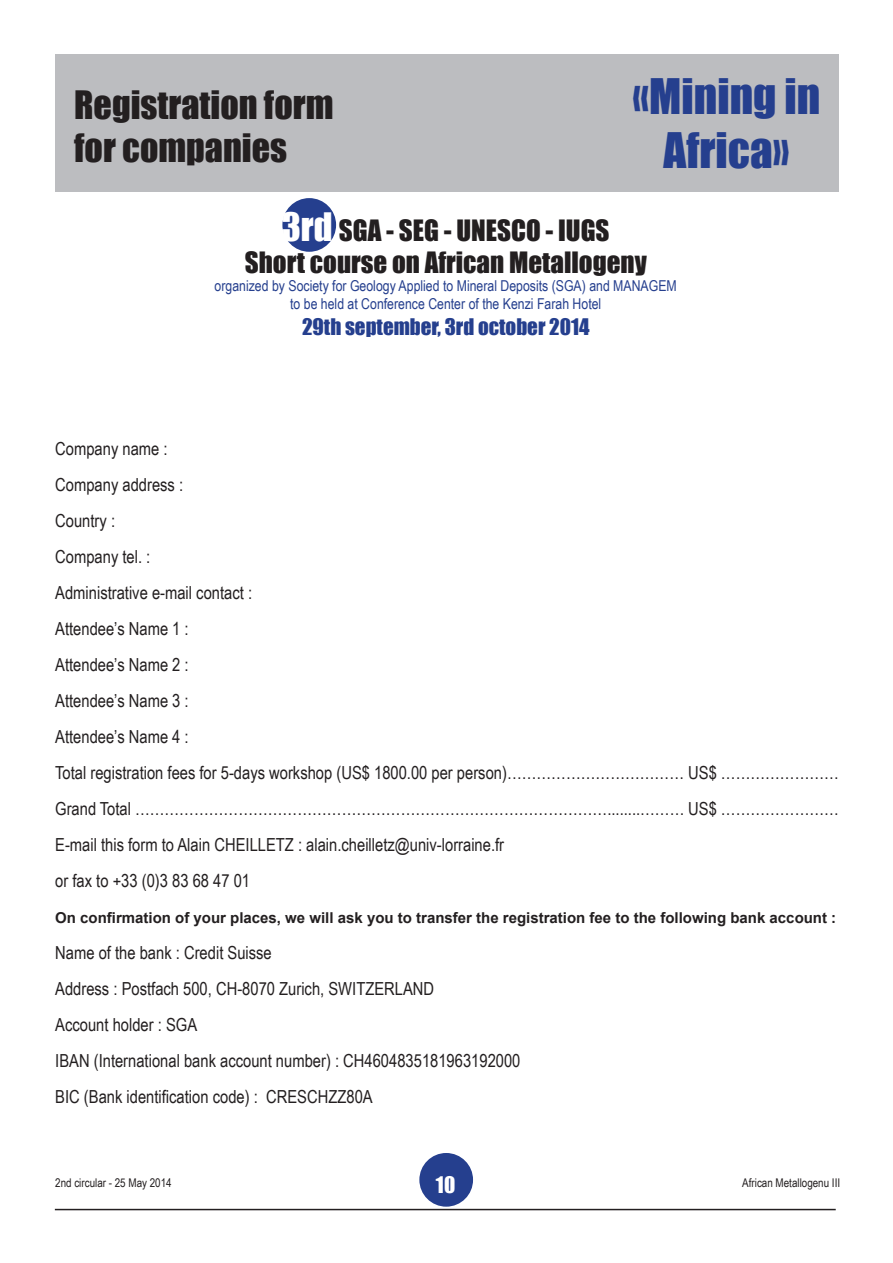
<style>
.page{position:relative;width:893px;height:1263px;background:#fff}
.page>*{position:absolute;margin:0;border:0;box-sizing:border-box;transform-origin:0 0}
.t1{font:45px/54px "Impact";color:#253f8e;text-align:center}
.t2{font:36px "Impact";color:#231f20}
.t3{font:27px "Impact";color:#231f20}
.t4{font:21px "Impact";color:#253f8e}
.t5{font:21px "Impact";color:#fff}
.t6{font:18px "Arial Narrow";color:#231f20}
.t7{font:15px "Arial Narrow";color:#253f8e}
.t8{font:700 15px "Arial";color:#231f20}
.t9{font:12px "Arial Narrow";color:#231f20}
.s1{font-size:36px;color:#fff}
</style>
<div class="page">
<div style="left:55px;top:54px;width:784px;height:137px;background:#bcbdc0"></div>
<div style="left:419px;top:1153px;width:54px;height:54px;background:#253f8e;border-radius:50%"></div>
<hr style="left:55px;top:1209px;width:781px;height:1px;background:#231f20">
<div style="left:282px;top:198px;width:54px;height:54px;background:#253f8e;border-radius:50%"></div>
<p class="t2" style="left:74px;top:77px;width:261px">Registration form</p>
<p class="t2" style="left:74px;top:120px;width:214px">for companies</p>
<p class="t1" style="left:633px;top:68px;width:189px">«Mining in<br>Africa»</p>
<p class="t3" style="left:282px;top:210px;width:329px"><span class="s1">3rd</span> SGA - SEG - UNESCO - IUGS</p>
<p class="t3" style="left:245px;top:242px;width:403px">Short course on African Metallogeny</p>
<p class="t7" style="left:215px;top:275px;width:464px">organized by Society for Geology Applied to Mineral Deposits (SGA) and MANAGEM</p>
<p class="t7" style="left:290px;top:293px;width:313px">to be held at Conference Center of the Kenzi Farah Hotel</p>
<p class="t4" style="left:302px;top:310px;width:289px">29th september, 3rd october 2014</p>
<p class="t6" style="left:55px;top:435px;width:114px">Company name :</p>
<p class="t6" style="left:55px;top:471px;width:129px">Company address :</p>
<p class="t6" style="left:55px;top:507px;width:61px">Country :</p>
<p class="t6" style="left:55px;top:543px;width:97px">Company tel. :</p>
<p class="t6" style="left:55px;top:579px;width:198px">Administrative e-mail contact :</p>
<p class="t6" style="left:55px;top:615px;width:135px">Attendee’s Name 1 :</p>
<p class="t6" style="left:55px;top:651px;width:135px">Attendee’s Name 2 :</p>
<p class="t6" style="left:55px;top:687px;width:135px">Attendee’s Name 3 :</p>
<p class="t6" style="left:55px;top:723px;width:135px">Attendee’s Name 4 :</p>
<p class="t6" style="left:55px;top:759px;width:785px">Total registration fees for 5-days workshop (US$ 1800.00 per person)……………………………… US$ ……………………</p>
<p class="t6" style="left:55px;top:795px;width:785px">Grand Total ……………………………………………………………………………………........……… US$ ……………………</p>
<p class="t6" style="left:55px;top:831px;width:450px">E-mail this form to Alain CHEILLETZ : alain.cheilletz@univ-lorraine.fr</p>
<p class="t6" style="left:55px;top:867px;width:196px">or fax to +33 (0)3 83 68 47 01</p>
<p class="t8" style="left:55px;top:907px;width:783px">On confirmation of your places, we will ask you to transfer the registration fee to the following bank account :</p>
<p class="t6" style="left:55px;top:939px;width:218px">Name of the bank : Credit Suisse</p>
<p class="t6" style="left:55px;top:975px;width:380px">Address : Postfach 500, CH-8070 Zurich, SWITZERLAND</p>
<p class="t6" style="left:55px;top:1011px;width:143px">Account holder : SGA</p>
<p class="t6" style="left:55px;top:1047px;width:467px">IBAN (International bank account number) : CH4604835181963192000</p>
<p class="t6" style="left:55px;top:1083px;width:319px">BIC (Bank identification code) : CRESCHZZ80A</p>
<p class="t5" style="left:436px;top:1168px;width:21px">10</p>
<p class="t9" style="left:55px;top:1174px;width:118px">2nd circular - 25 May 2014</p>
<p class="t9" style="left:742px;top:1174px;width:99px">African Metallogenu III</p>
</div>
